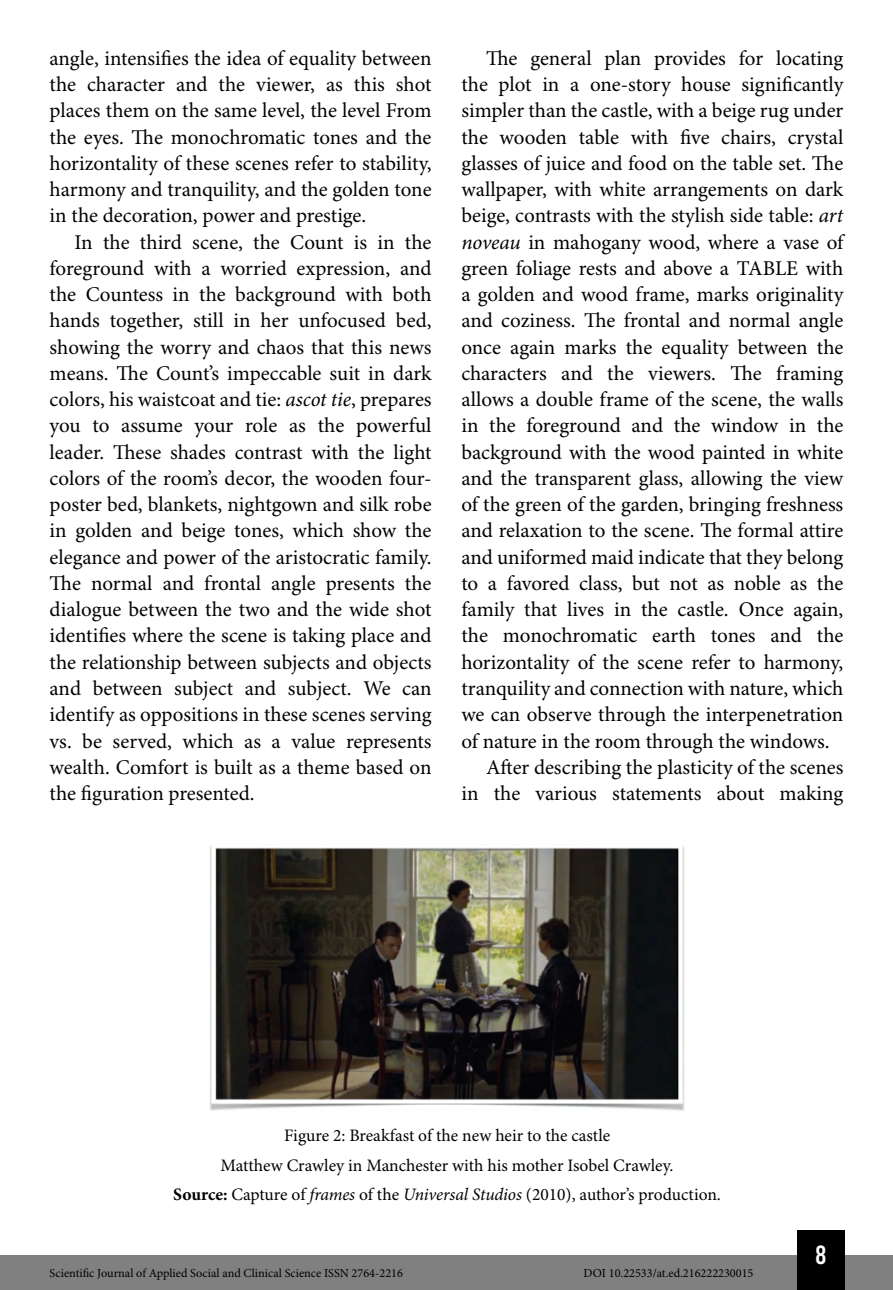
<style>
.page{position:relative;width:893px;height:1290px;background:#fff}
.page>*{position:absolute;margin:0;border:0;box-sizing:border-box;transform-origin:0 0}
.t1{font:26.25px "Bebas Kai";color:#fff}
.t2{font:21px "Minion Pro";color:#000}
.t3{font:21px/26.2px "Minion Pro";color:#020203;text-align:justify}
.t4{font:17.5px/29.4px "Minion Pro";color:#000;text-align:center}
.t5{font:12.25px "Minion Pro";color:#000}
.s1{font-style:italic}
.s2{font-weight:700}
</style>
<div class="page">
<div style="left:0;top:1255px;width:893px;height:35px;background:#808080"></div>
<div style="left:797px;top:1230px;width:48px;height:60px;background:#000"></div>
<img style="left:209px;top:846px;width:476px;height:265px">
<p class="t3" style="left:50px;top:46px;width:384px">angle, intensifies the idea of equality between the character and the viewer, as this shot places them on the same level, the level From the eyes. The monochromatic tones and the horizontality of these scenes refer to stability, harmony and tranquility, and the golden tone in the decoration, power and prestige.</p>
<p class="t3" style="left:50px;top:230px;width:384px;text-indent:25px">In the third scene, the Count is in the foreground with a worried expression, and the Countess in the background with both hands together, still in her unfocused bed, showing the worry and chaos that this news means. The Count’s impeccable suit in dark colors, his waistcoat and tie: <span class="s1">ascot tie</span>, prepares you to assume your role as the powerful leader. These shades contrast with the light colors of the room’s decor, the wooden four&shy;poster bed, blankets, nightgown and silk robe in golden and beige tones, which show the elegance and power of the aristocratic family.<br>The normal and frontal angle presents the dialogue between the two and the wide shot identifies where the scene is taking place and the relationship between subjects and objects and between subject and subject. We can identify as oppositions in these scenes serving vs. be served, which as a value represents wealth. Comfort is built as a theme based on the figuration presented.</p>
<p class="t2" style="left:486px;top:46px;width:359px">The general plan provides for locating</p>
<p class="t2" style="left:461px;top:72px;width:384px">the plot in a one-story house significantly</p>
<p class="t2" style="left:461px;top:98px;width:383px">simpler than the castle, with a beige rug under</p>
<p class="t2" style="left:461px;top:124px;width:383px">the wooden table with five chairs, crystal</p>
<p class="t2" style="left:461px;top:151px;width:383px">glasses of juice and food on the table set. The</p>
<p class="t2" style="left:461px;top:177px;width:383px">wallpaper, with white arrangements on dark</p>
<p class="t2" style="left:461px;top:203px;width:384px">beige, contrasts with the stylish side table: <span class="s1">art</span></p>
<p class="t2" style="left:461px;top:229px;width:383px"><span class="s1">noveau</span> in mahogany wood, where a vase of</p>
<p class="t2" style="left:461px;top:256px;width:383px">green foliage rests and above a TABLE with</p>
<p class="t2" style="left:461px;top:282px;width:383px">a golden and wood frame, marks originality</p>
<p class="t2" style="left:461px;top:308px;width:383px">and coziness. The frontal and normal angle</p>
<p class="t2" style="left:461px;top:334px;width:383px">once again marks the equality between the</p>
<p class="t2" style="left:461px;top:361px;width:384px">characters and the viewers. The framing</p>
<p class="t2" style="left:461px;top:387px;width:384px">allows a double frame of the scene, the walls</p>
<p class="t2" style="left:461px;top:413px;width:384px">in the foreground and the window in the</p>
<p class="t2" style="left:461px;top:439px;width:383px">background with the wood painted in white</p>
<p class="t2" style="left:461px;top:466px;width:383px">and the transparent glass, allowing the view</p>
<p class="t2" style="left:461px;top:492px;width:383px">of the green of the garden, bringing freshness</p>
<p class="t2" style="left:461px;top:518px;width:383px">and relaxation to the scene. The formal attire</p>
<p class="t2" style="left:461px;top:544px;width:383px">and uniformed maid indicate that they belong</p>
<p class="t2" style="left:461px;top:571px;width:383px">to a favored class, but not as noble as the</p>
<p class="t2" style="left:461px;top:597px;width:383px">family that lives in the castle. Once again,</p>
<p class="t2" style="left:461px;top:623px;width:384px">the monochromatic earth tones and the</p>
<p class="t2" style="left:461px;top:649px;width:383px">horizontality of the scene refer to harmony,</p>
<p class="t2" style="left:461px;top:676px;width:383px">tranquility and connection with nature, which</p>
<p class="t2" style="left:461px;top:702px;width:383px">we can observe through the interpenetration</p>
<p class="t2" style="left:461px;top:728px;width:370px">of nature in the room through the windows.</p>
<p class="t2" style="left:486px;top:754px;width:359px">After describing the plasticity of the scenes</p>
<p class="t2" style="left:461px;top:781px;width:383px">in the various statements about making</p>
<p class="t4" style="left:173px;top:1122px;width:549px">Figure 2: Breakfast of the new heir to the castle<br>Matthew Crawley in Manchester with his mother Isobel Crawley.<br><span class="s2">Source:</span> Capture of <span class="s1">frames</span> of the <span class="s1">Universal Studios</span> (2010), author’s production.</p>
<p class="t5" style="left:50px;top:1266px;width:355px">Scientific Journal of Applied Social and Clinical Science ISSN 2764-2216</p>
<p class="t5" style="left:584px;top:1266px;width:171px">DOI 10.22533/at.ed.216222230015</p>
<p class="t1" style="left:816px;top:1241px;width:12px">8</p>
</div>
